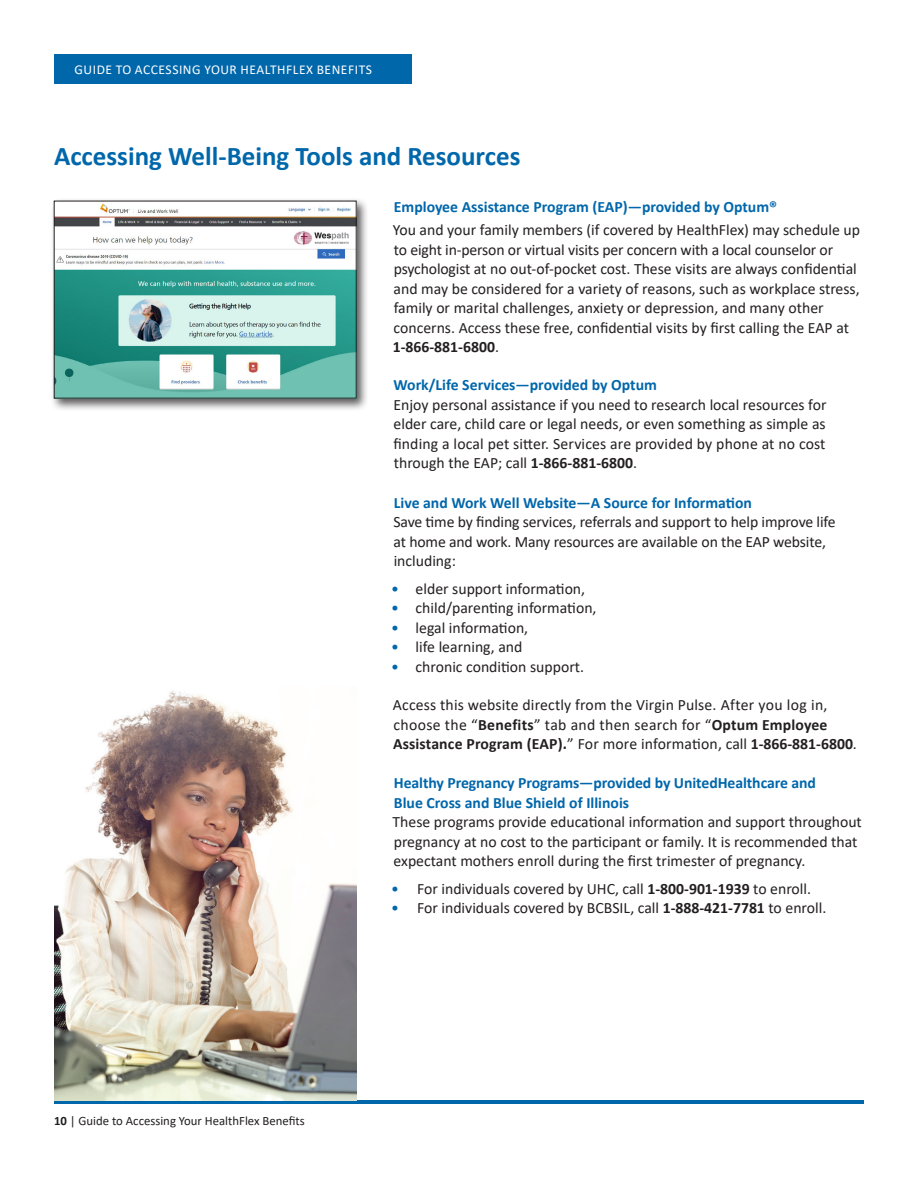
<style>
.page{position:relative;width:918px;height:1188px;background:#fff}
.page>*{position:absolute;margin:0;border:0;box-sizing:border-box;transform-origin:0 0}
.t1{font:700 27px "Calibri";color:#0067ab}
.t2{font:15.75px/19.5px "Calibri";color:#231f20}
.t3{font:700 15.75px/19.5px "Calibri";color:#0067ab}
.t4{font:13.5px "Calibri";letter-spacing:.04em;color:#fff}
.t5{font:12.75px "Calibri";color:#231f20}
.s1{font-weight:700}
.s2{color:#0067ab}
</style>
<div class="page">
<div style="left:54px;top:54px;width:358px;height:29px;background:#0067ab"></div>
<hr style="left:54px;top:1101px;width:810px;height:3px;background:#0067ab">
<img style="left:54px;top:690px;width:302px;height:410px">
<div style="left:51px;top:197px;width:318px;height:214px;background:#231f20;opacity:.75"></div>
<img style="left:56px;top:203px;width:298px;height:193px">
<p class="t4" style="left:75px;top:60px;width:299px">GUIDE TO ACCESSING YOUR HEALTHFLEX BENEFITS</p>
<p class="t1" style="left:54px;top:137px;width:468px">Accessing Well-Being Tools and Resources</p>
<p class="t3" style="left:394px;top:197px;width:385px">Employee Assistance Program (EAP)—provided by Optum®</p>
<p class="t2" style="left:393px;top:220px;width:469px">You and your family members (if covered by HealthFlex) may schedule up to eight in-person or virtual visits per concern with a local counselor or psychologist at no out-of-pocket cost. These visits are always confidential and may be considered for a variety of reasons, such as workplace stress, family or marital challenges, anxiety or depression, and many other concerns. Access these free, confidential visits by first calling the EAP at <span class="s1">1-866-881-6800</span>.</p>
<p class="t3" style="left:394px;top:375px;width:265px">Work/Life Services—provided by Optum</p>
<p class="t2" style="left:393px;top:394px;width:435px;text-align:justify">Enjoy personal assistance if you need to research local resources for elder care, child care or legal needs, or even something as simple as finding a local pet sitter. Services are provided by phone at no cost through the EAP; call <span class="s1">1-866-881-6800</span>.</p>
<p class="t3" style="left:394px;top:492px;width:360px">Live and Work Well Website—A Source for Information</p>
<p class="t2" style="left:394px;top:512px;width:444px">Save time by finding services, referrals and support to help improve life at home and work. Many resources are available on the EAP website, including:</p>
<p class="t2" style="left:391px;top:578px;width:195px"><span class="s2">•</span> elder support information,</p>
<p class="t2" style="left:391px;top:598px;width:207px"><span class="s2">•</span> child/parenting information,</p>
<p class="t2" style="left:391px;top:617px;width:138px"><span class="s2">•</span> legal information,</p>
<p class="t2" style="left:391px;top:637px;width:133px"><span class="s2">•</span> life learning, and</p>
<p class="t2" style="left:391px;top:656px;width:194px"><span class="s2">•</span> chronic condition support.</p>
<p class="t2" style="left:393px;top:695px;width:466px">Access this website directly from the Virgin Pulse. After you log in, choose the “<span class="s1">Benefits</span>” tab and then search for “<span class="s1">Optum Employee<br>Assistance Program (EAP).</span>” For more information, call <span class="s1">1-866-881-6800</span>.</p>
<p class="t3" style="left:394px;top:773px;width:424px">Healthy Pregnancy Programs—provided by UnitedHealthcare and<br>Blue Cross and Blue Shield of Illinois</p>
<p class="t2" style="left:393px;top:812px;width:471px">These programs provide educational information and support throughout pregnancy at no cost to the participant or family. It is recommended that expectant mothers enroll during the first trimester of pregnancy.</p>
<p class="t2" style="left:391px;top:878px;width:421px"><span class="s2">•</span> For individuals covered by UHC, call <span class="s1">1-800-901-1939</span> to enroll.</p>
<p class="t2" style="left:391px;top:898px;width:437px"><span class="s2">•</span> For individuals covered by BCBSIL, call <span class="s1">1-888-421-7781</span> to enroll.</p>
<p class="t5" style="left:54px;top:1111px;width:252px"><span class="s1">10</span> | Guide to Accessing Your HealthFlex Benefits</p>
</div>
